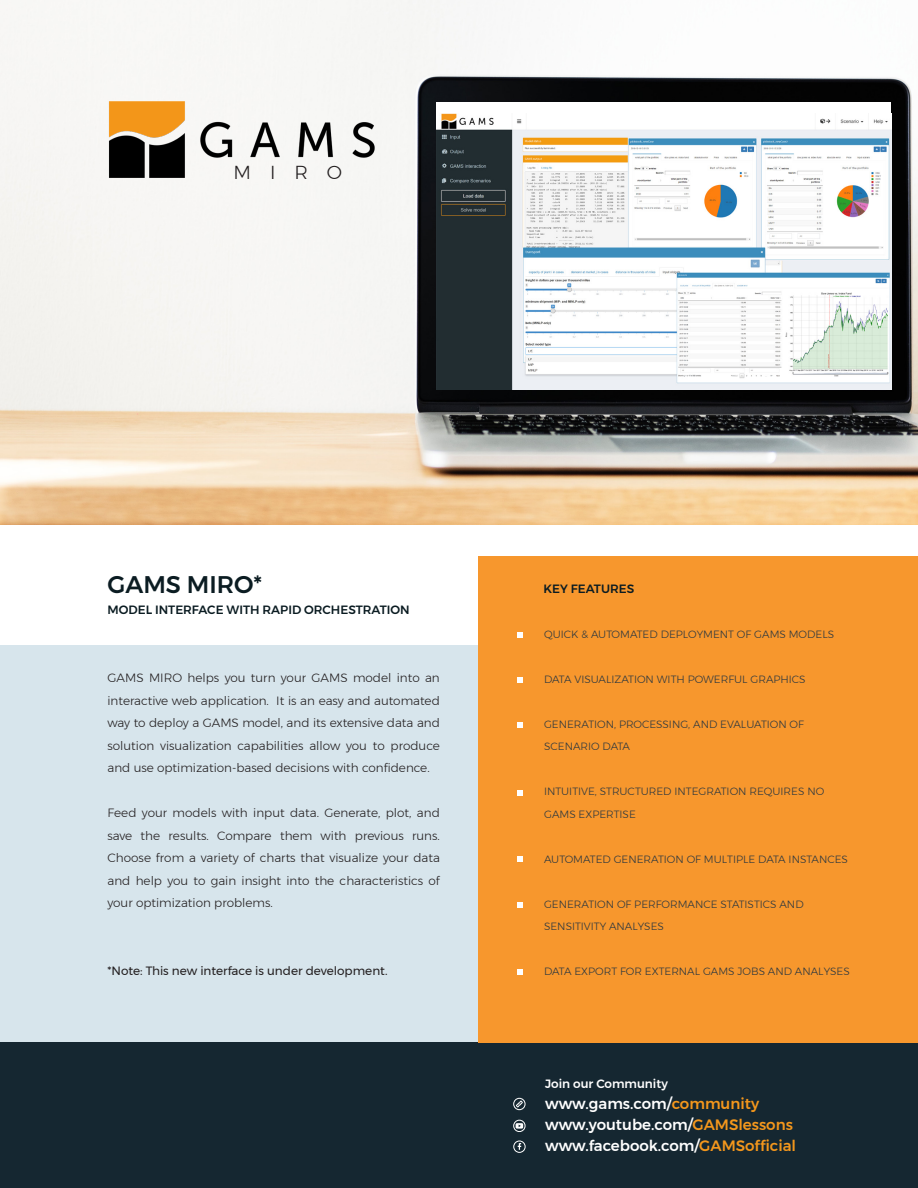
<style>
.page{position:relative;width:918px;height:1188px;background:#fff}
.page>*{position:absolute;margin:0;border:0;box-sizing:border-box;transform-origin:0 0}
.t1{font:500 24px "Montserrat";color:#0b1c22}
.t2{font:300 18.75px "Montserrat";color:#231f20}
.t3{font:500 15px "Montserrat";color:#fff}
.t4{font:300 12px/22.5px "Montserrat";color:#231f20;text-align:justify}
.t5{font:500 12px "Montserrat";color:#0b1c22}
.t6{font:12px "Montserrat";color:#231f20}
.t7{font:500 12px "Montserrat";color:#fff}
.t8{font:300 10.5px/22.5px "Montserrat";color:#2c3840}
.s1{font-family:"Minion Pro";font-weight:400}
.s2{color:#f4971c}
</style>
<div class="page">
<div style="left:0;top:645px;width:918px;height:543px;background:#d7e5ec"></div>
<img style="left:0;top:0;width:918px;height:525px">
<div style="left:436px;top:102px;width:455px;height:287px;background:#fff"></div>
<div style="left:0;top:1043px;width:918px;height:145px;background:#152731"></div>
<img style="left:106px;top:98px;width:285px;height:84px">
<div style="left:478px;top:556px;width:440px;height:487px;background:#f7972d"></div>
<svg style="left:517px;top:632px;width:5px;height:6px"></svg>
<svg style="left:517px;top:677px;width:5px;height:6px"></svg>
<svg style="left:517px;top:722px;width:5px;height:5px"></svg>
<svg style="left:517px;top:790px;width:5px;height:6px"></svg>
<svg style="left:517px;top:857px;width:5px;height:5px"></svg>
<svg style="left:517px;top:902px;width:5px;height:6px"></svg>
<svg style="left:517px;top:969px;width:5px;height:6px"></svg>
<div style="left:513px;top:1120px;width:12px;height:12px;border:1px solid #fff;border-radius:50%"></div>
<svg style="left:516px;top:1123px;width:7px;height:6px"></svg>
<svg style="left:516px;top:1143px;width:6px;height:8px"></svg>
<div style="left:513px;top:1141px;width:13px;height:12px;border:1px solid #fff;border-radius:50%"></div>
<svg style="left:513px;top:1098px;width:12px;height:12px"></svg>
<img style="left:436px;top:114px;width:455px;height:275px">
<p class="t2" style="left:234px;top:158px;width:110px">MIRO</p>
<p class="t1" style="left:108px;top:565px;width:156px">GAMS MIRO*</p>
<p class="t5" style="left:108px;top:600px;width:304px">MODEL INTERFACE WITH RAPID ORCHESTRATION</p>
<p class="t4" style="left:108px;top:667px;width:334px">GAMS MIRO helps you turn your GAMS model into an interactive web application. It is an easy and automated way to deploy a GAMS model, and its extensive data and solution visualization capabilities allow you to produce and use optimization-based decisions with confidence.</p>
<p class="t4" style="left:108px;top:802px;width:334px">Feed your models with input data. Generate, plot, and save the results. Compare them with previous runs.<br>Choose from a variety of charts that visualize your data and help you to gain insight into the characteristics of your optimization problems.</p>
<p class="t6" style="left:108px;top:961px;width:282px">*Note: This new interface is under development.</p>
<p class="t5" style="left:544px;top:579px;width:92px">KEY FEATURES</p>
<p class="t8" style="left:517px;top:623px;width:319px"><span class="s1">•</span> QUICK &amp; AUTOMATED DEPLOYMENT OF GAMS MODELS</p>
<p class="t8" style="left:517px;top:668px;width:290px"><span class="s1">•</span> DATA VISUALIZATION WITH POWERFUL GRAPHICS</p>
<p class="t8" style="left:544px;top:713px;width:261px;text-indent:-27px"><span class="s1">•</span> GENERATION, PROCESSING, AND EVALUATION OF<br>SCENARIO DATA</p>
<p class="t8" style="left:544px;top:780px;width:282px;text-indent:-27px"><span class="s1">•</span> INTUITIVE, STRUCTURED INTEGRATION REQUIRES NO<br>GAMS EXPERTISE</p>
<p class="t8" style="left:517px;top:848px;width:332px"><span class="s1">•</span> AUTOMATED GENERATION OF MULTIPLE DATA INSTANCES</p>
<p class="t8" style="left:544px;top:893px;width:261px;text-indent:-27px"><span class="s1">•</span> GENERATION OF PERFORMANCE STATISTICS AND<br>SENSITIVITY ANALYSES</p>
<p class="t8" style="left:517px;top:960px;width:334px"><span class="s1">•</span> DATA EXPORT FOR EXTERNAL GAMS JOBS AND ANALYSES</p>
<p class="t7" style="left:545px;top:1074px;width:124px">Join our Community</p>
<p class="t3" style="left:545px;top:1092px;width:216px">www.gams.com/<span class="s2">community</span></p>
<p class="t3" style="left:545px;top:1113px;width:249px">www.youtube.com/<span class="s2">GAMSlessons</span></p>
<p class="t3" style="left:545px;top:1134px;width:253px">www.facebook.com/<span class="s2">GAMSofficial</span></p>
</div>
